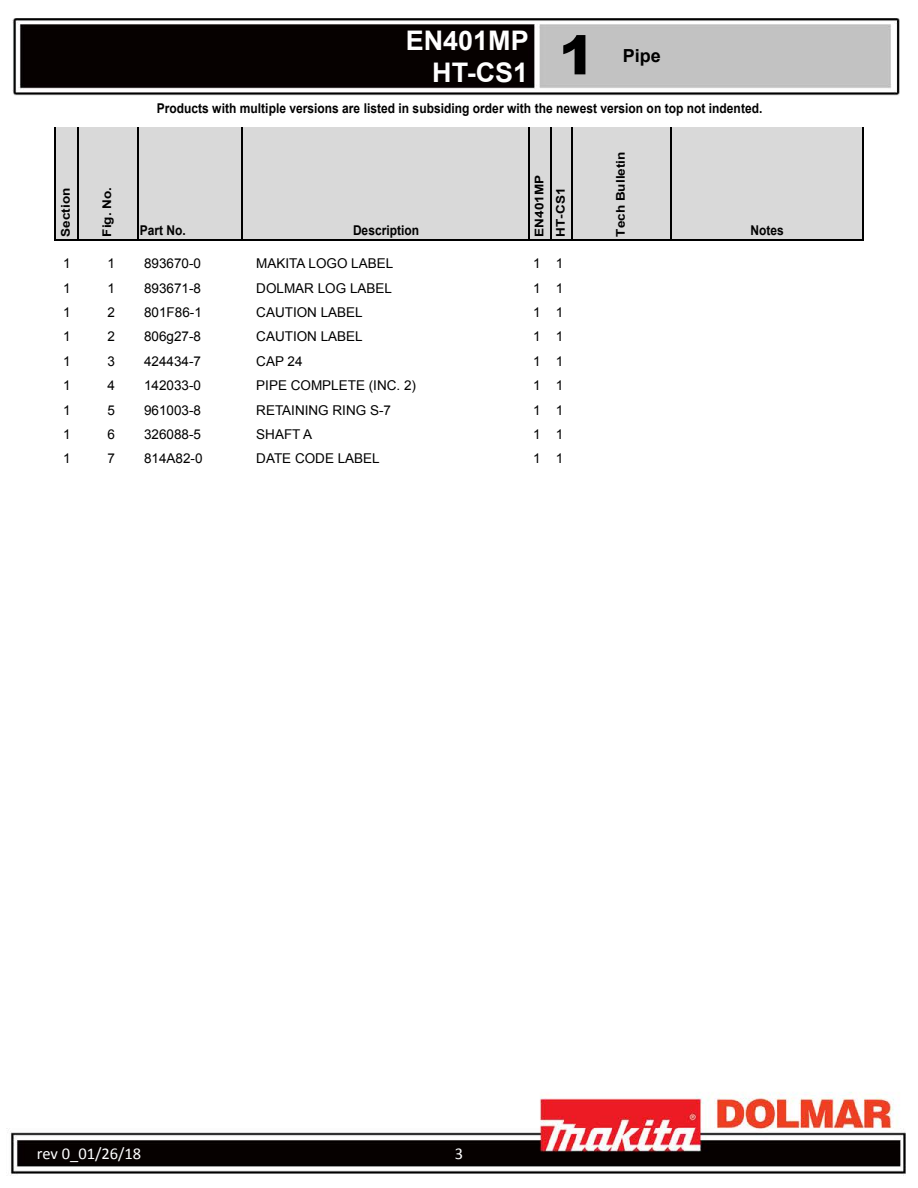
<style>
.page{position:relative;width:918px;height:1188px;background:#fff}
.page>*{position:absolute;margin:0;border:0;box-sizing:border-box;transform-origin:0 0}
.t1{font:700 27px/32.4px "Arial";color:#fff}
.t2{font:700 18px "Arial";color:#000}
.t3{font:16.5px "Calibri";color:#fff}
.t4{font:13.5px "Arial";color:#000}
.t5{font:700 13.5px "Arial";color:#000;scale:.89 1}
.t6{font:700 12px/21.1px "Arial";color:#000;scale:1.13 1}
</style>
<div class="page">
<img style="left:6px;top:18px;width:900px;height:1158px">
<div style="left:55px;top:127px;width:809px;height:113px;background:#d9d9d9"></div>
<hr style="left:54px;top:127px;width:1px;height:113px;background:#000">
<hr style="left:77px;top:127px;width:1px;height:113px;background:#000">
<hr style="left:137px;top:127px;width:1px;height:113px;background:#000">
<hr style="left:242px;top:127px;width:1px;height:113px;background:#000">
<hr style="left:529px;top:127px;width:1px;height:113px;background:#000">
<hr style="left:550px;top:127px;width:1px;height:113px;background:#000">
<hr style="left:571px;top:127px;width:1px;height:113px;background:#000">
<hr style="left:670px;top:127px;width:2px;height:113px;background:#000">
<hr style="left:863px;top:127px;width:1px;height:113px;background:#000">
<hr style="left:55px;top:239px;width:809px;height:1px;background:#000">
<h1 class="t1" style="left:432px;top:25px;width:164px;text-indent:-27px">EN401MP<br>HT-CS1 <sup>1</sup></h1>
<h2 class="t2" style="left:623px;top:43px;width:40px">Pipe</h2>
<p class="t6" style="left:55px;top:237px;width:45px;rotate:-90deg">Section</p>
<p class="t6" style="left:97px;top:237px;width:45px;rotate:-90deg">Fig. No.</p>
<p class="t5" style="left:157px;top:100px;width:682px">Products with multiple versions are listed in subsiding order with the newest version on top not indented.</p>
<p class="t5" style="left:140px;top:221px;width:53px">Part No.</p>
<p class="t5" style="left:353px;top:221px;width:76px">Description</p>
<p class="t6" style="left:529px;top:237px;width:56px;rotate:-90deg">EN401MP<br>HT-CS1</p>
<p class="t6" style="left:610px;top:237px;width:77px;rotate:-90deg">Tech Bulletin</p>
<p class="t5" style="left:751px;top:221px;width:39px">Notes</p>
<p class="t4" style="left:63px;top:255px;width:9px">1</p>
<p class="t4" style="left:108px;top:255px;width:9px">1</p>
<p class="t4" style="left:144px;top:255px;width:59px">893670-0</p>
<p class="t4" style="left:256px;top:255px;width:139px">MAKITA LOGO LABEL</p>
<p class="t4" style="left:533px;top:255px;width:32px">1 1</p>
<p class="t4" style="left:63px;top:279px;width:9px">1</p>
<p class="t4" style="left:108px;top:279px;width:9px">1</p>
<p class="t4" style="left:144px;top:279px;width:59px">893671-8</p>
<p class="t4" style="left:256px;top:279px;width:137px">DOLMAR LOG LABEL</p>
<p class="t4" style="left:533px;top:279px;width:32px">1 1</p>
<p class="t4" style="left:63px;top:304px;width:9px">1</p>
<p class="t4" style="left:108px;top:304px;width:9px">2</p>
<p class="t4" style="left:144px;top:304px;width:59px">801F86-1</p>
<p class="t4" style="left:256px;top:304px;width:108px">CAUTION LABEL</p>
<p class="t4" style="left:533px;top:304px;width:32px">1 1</p>
<p class="t4" style="left:63px;top:328px;width:9px">1</p>
<p class="t4" style="left:108px;top:328px;width:9px">2</p>
<p class="t4" style="left:144px;top:328px;width:59px">806g27-8</p>
<p class="t4" style="left:256px;top:328px;width:108px">CAUTION LABEL</p>
<p class="t4" style="left:533px;top:328px;width:32px">1 1</p>
<p class="t4" style="left:63px;top:352px;width:9px">1</p>
<p class="t4" style="left:108px;top:352px;width:9px">3</p>
<p class="t4" style="left:144px;top:352px;width:59px">424434-7</p>
<p class="t4" style="left:256px;top:352px;width:48px">CAP 24</p>
<p class="t4" style="left:533px;top:352px;width:32px">1 1</p>
<p class="t4" style="left:63px;top:377px;width:9px">1</p>
<p class="t4" style="left:108px;top:377px;width:9px">4</p>
<p class="t4" style="left:144px;top:377px;width:59px">142033-0</p>
<p class="t4" style="left:256px;top:377px;width:161px">PIPE COMPLETE (INC. 2)</p>
<p class="t4" style="left:533px;top:377px;width:32px">1 1</p>
<p class="t4" style="left:63px;top:401px;width:9px">1</p>
<p class="t4" style="left:108px;top:401px;width:9px">5</p>
<p class="t4" style="left:144px;top:401px;width:59px">961003-8</p>
<p class="t4" style="left:256px;top:401px;width:136px">RETAINING RING S-7</p>
<p class="t4" style="left:533px;top:401px;width:32px">1 1</p>
<p class="t4" style="left:63px;top:425px;width:9px">1</p>
<p class="t4" style="left:108px;top:425px;width:9px">6</p>
<p class="t4" style="left:144px;top:425px;width:59px">326088-5</p>
<p class="t4" style="left:256px;top:425px;width:58px">SHAFT A</p>
<p class="t4" style="left:533px;top:425px;width:32px">1 1</p>
<p class="t4" style="left:63px;top:450px;width:9px">1</p>
<p class="t4" style="left:108px;top:450px;width:9px">7</p>
<p class="t4" style="left:144px;top:450px;width:60px">814A82-0</p>
<p class="t4" style="left:256px;top:450px;width:125px">DATE CODE LABEL</p>
<p class="t4" style="left:533px;top:450px;width:32px">1 1</p>
<p class="t3" style="left:37px;top:1143px;width:106px">rev 0_01/26/18</p>
<p class="t3" style="left:455px;top:1143px;width:10px">3</p>
</div>
